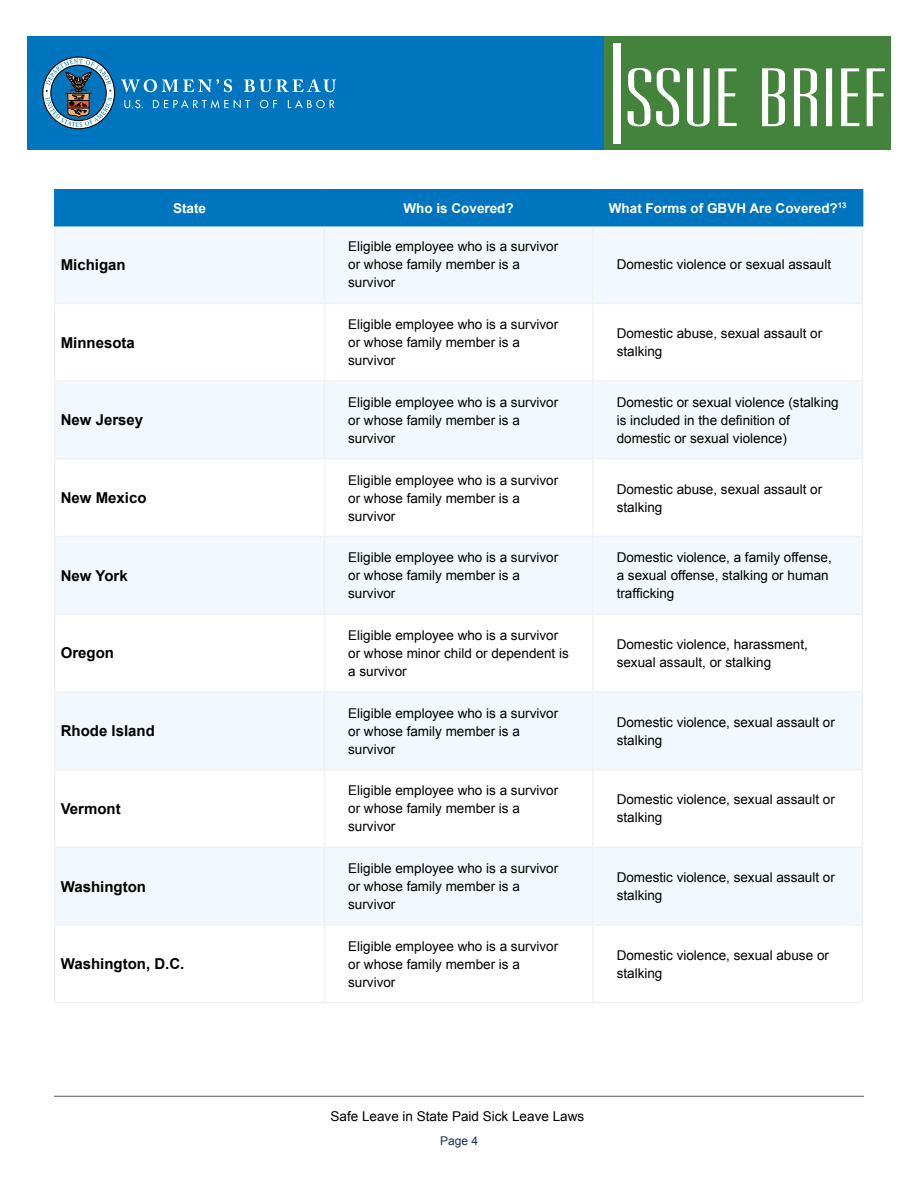
<style>
.page{position:relative;width:918px;height:1188px;background:#fff}
.page>*{position:absolute;margin:0;border:0;box-sizing:border-box;transform-origin:0 0}
.Table_Header_Bold{font:700 15px "Arial";color:#000}
.Table_Body_Text{font:13.5px/18px "Arial";color:#000}
.t1{font:700 13.5px "Arial";color:#fff}
.t2{font:12px "Arial";color:#192e5d}
</style>
<div class="page">
<hr style="left:54px;top:1096px;width:810px;height:1px;background:#59585b">
<div style="left:597px;top:36px;width:294px;height:114px;background:#43833c"></div>
<div style="left:27px;top:36px;width:576px;height:114px;background:#0075bf"></div>
<svg style="left:121px;top:79px;width:215px;height:30px"></svg>
<div style="left:42px;top:57px;width:73px;height:72px;border:1px solid #000;border-radius:50%"></div>
<svg style="left:46px;top:59px;width:66px;height:68px"></svg>
<svg style="left:762px;top:68px;width:123px;height:58px"></svg>
<svg style="left:628px;top:68px;width:109px;height:58px"></svg>
<div style="left:613px;top:43px;width:8px;height:101px;background:#fff"></div>
<div style="left:56px;top:190px;width:806px;height:35px;background:#0075bf"></div>
<div style="left:56px;top:226px;width:806px;height:77px;background:#f2f8fd"></div>
<svg style="left:56px;top:382px;width:806px;height:542px;fill:#f2f8fd"></svg>
<hr style="left:54px;top:226px;width:2px;height:77px;background:#f1f1f2">
<hr style="left:54px;top:303px;width:270px;height:1px;background:#f1f1f2">
<hr style="left:54px;top:304px;width:2px;height:76px;background:#f1f1f2">
<hr style="left:324px;top:303px;width:269px;height:1px;background:#f1f1f2">
<hr style="left:593px;top:303px;width:270px;height:1px;background:#f1f1f2">
<hr style="left:54px;top:380px;width:270px;height:2px;background:#f1f1f2">
<hr style="left:54px;top:382px;width:2px;height:76px;background:#f1f1f2">
<hr style="left:324px;top:380px;width:269px;height:2px;background:#f1f1f2">
<hr style="left:593px;top:380px;width:270px;height:2px;background:#f1f1f2">
<hr style="left:54px;top:458px;width:270px;height:2px;background:#f1f1f2">
<hr style="left:54px;top:460px;width:2px;height:76px;background:#f1f1f2">
<hr style="left:324px;top:458px;width:269px;height:2px;background:#f1f1f2">
<hr style="left:593px;top:458px;width:270px;height:2px;background:#f1f1f2">
<hr style="left:54px;top:536px;width:270px;height:1px;background:#f1f1f2">
<hr style="left:54px;top:537px;width:2px;height:76px;background:#f1f1f2">
<hr style="left:324px;top:536px;width:269px;height:1px;background:#f1f1f2">
<hr style="left:593px;top:536px;width:270px;height:1px;background:#f1f1f2">
<hr style="left:54px;top:613px;width:270px;height:2px;background:#f1f1f2">
<hr style="left:54px;top:615px;width:2px;height:76px;background:#f1f1f2">
<hr style="left:324px;top:613px;width:269px;height:2px;background:#f1f1f2">
<hr style="left:593px;top:613px;width:270px;height:2px;background:#f1f1f2">
<hr style="left:54px;top:691px;width:270px;height:2px;background:#f1f1f2">
<hr style="left:54px;top:693px;width:2px;height:76px;background:#f1f1f2">
<hr style="left:324px;top:691px;width:269px;height:2px;background:#f1f1f2">
<hr style="left:593px;top:691px;width:270px;height:2px;background:#f1f1f2">
<hr style="left:54px;top:769px;width:270px;height:1px;background:#f1f1f2">
<hr style="left:54px;top:770px;width:2px;height:76px;background:#f1f1f2">
<hr style="left:324px;top:769px;width:269px;height:1px;background:#f1f1f2">
<hr style="left:593px;top:769px;width:270px;height:1px;background:#f1f1f2">
<hr style="left:54px;top:846px;width:270px;height:2px;background:#f1f1f2">
<hr style="left:54px;top:848px;width:2px;height:76px;background:#f1f1f2">
<hr style="left:324px;top:846px;width:269px;height:2px;background:#f1f1f2">
<hr style="left:593px;top:846px;width:270px;height:2px;background:#f1f1f2">
<hr style="left:54px;top:924px;width:270px;height:2px;background:#f1f1f2">
<hr style="left:54px;top:926px;width:2px;height:76px;background:#f1f1f2">
<hr style="left:324px;top:924px;width:269px;height:2px;background:#f1f1f2">
<hr style="left:593px;top:924px;width:270px;height:2px;background:#f1f1f2">
<hr style="left:54px;top:1002px;width:270px;height:1px;background:#f1f1f2">
<hr style="left:324px;top:1002px;width:269px;height:1px;background:#f1f1f2">
<hr style="left:593px;top:1002px;width:270px;height:1px;background:#f1f1f2">
<hr style="left:324px;top:226px;width:1px;height:77px;background:#f1f1f2">
<hr style="left:592px;top:226px;width:2px;height:77px;background:#f1f1f2">
<hr style="left:862px;top:226px;width:1px;height:77px;background:#f1f1f2">
<hr style="left:324px;top:304px;width:1px;height:76px;background:#f1f1f2">
<hr style="left:592px;top:304px;width:2px;height:76px;background:#f1f1f2">
<hr style="left:862px;top:304px;width:1px;height:76px;background:#f1f1f2">
<hr style="left:324px;top:382px;width:1px;height:76px;background:#f1f1f2">
<hr style="left:592px;top:382px;width:2px;height:76px;background:#f1f1f2">
<hr style="left:862px;top:382px;width:1px;height:76px;background:#f1f1f2">
<hr style="left:324px;top:460px;width:1px;height:76px;background:#f1f1f2">
<hr style="left:592px;top:460px;width:2px;height:76px;background:#f1f1f2">
<hr style="left:862px;top:460px;width:1px;height:76px;background:#f1f1f2">
<hr style="left:324px;top:537px;width:1px;height:76px;background:#f1f1f2">
<hr style="left:592px;top:537px;width:2px;height:76px;background:#f1f1f2">
<hr style="left:862px;top:537px;width:1px;height:76px;background:#f1f1f2">
<hr style="left:324px;top:615px;width:1px;height:76px;background:#f1f1f2">
<hr style="left:592px;top:615px;width:2px;height:76px;background:#f1f1f2">
<hr style="left:862px;top:615px;width:1px;height:76px;background:#f1f1f2">
<hr style="left:324px;top:693px;width:1px;height:76px;background:#f1f1f2">
<hr style="left:592px;top:693px;width:2px;height:76px;background:#f1f1f2">
<hr style="left:862px;top:693px;width:1px;height:76px;background:#f1f1f2">
<hr style="left:324px;top:770px;width:1px;height:76px;background:#f1f1f2">
<hr style="left:592px;top:770px;width:2px;height:76px;background:#f1f1f2">
<hr style="left:862px;top:770px;width:1px;height:76px;background:#f1f1f2">
<hr style="left:324px;top:848px;width:1px;height:76px;background:#f1f1f2">
<hr style="left:592px;top:848px;width:2px;height:76px;background:#f1f1f2">
<hr style="left:862px;top:848px;width:1px;height:76px;background:#f1f1f2">
<hr style="left:324px;top:926px;width:1px;height:76px;background:#f1f1f2">
<hr style="left:592px;top:926px;width:2px;height:76px;background:#f1f1f2">
<hr style="left:862px;top:926px;width:1px;height:76px;background:#f1f1f2">
<hr style="left:54px;top:189px;width:270px;height:1px;background:#0075bf">
<hr style="left:54px;top:190px;width:2px;height:35px;background:#0075bf">
<hr style="left:324px;top:189px;width:269px;height:1px;background:#0075bf">
<hr style="left:593px;top:189px;width:270px;height:1px;background:#0075bf">
<hr style="left:862px;top:190px;width:1px;height:35px;background:#0075bf">
<hr style="left:54px;top:225px;width:270px;height:1px;background:#0075bf">
<hr style="left:324px;top:225px;width:269px;height:1px;background:#0075bf">
<hr style="left:593px;top:225px;width:270px;height:1px;background:#0075bf">
<p class="Table_Header_Bold" style="left:61px;top:255px;width:67px">Michigan</p>
<p class="Table_Header_Bold" style="left:61px;top:333px;width:76px">Minnesota</p>
<p class="Table_Header_Bold" style="left:61px;top:410px;width:84px">New Jersey</p>
<p class="Table_Header_Bold" style="left:61px;top:488px;width:87px">New Mexico</p>
<p class="Table_Header_Bold" style="left:61px;top:566px;width:68px">New York</p>
<p class="Table_Header_Bold" style="left:61px;top:643px;width:55px">Oregon</p>
<p class="Table_Header_Bold" style="left:61px;top:721px;width:96px">Rhode Island</p>
<p class="Table_Header_Bold" style="left:61px;top:799px;width:62px">Vermont</p>
<p class="Table_Header_Bold" style="left:61px;top:876px;width:87px">Washington</p>
<p class="t1" style="left:173px;top:199px;width:35px">State</p>
<p class="t1" style="left:404px;top:199px;width:112px">Who is Covered?</p>
<p class="t1" style="left:609px;top:199px;width:239px">What Forms of GBVH Are Covered?<sup>13</sup></p>
<p class="Table_Body_Text" style="left:348px;top:238px;width:212px">Eligible employee who is a survivor or whose family member is a survivor</p>
<p class="Table_Body_Text" style="left:617px;top:256px;width:216px">Domestic violence or sexual assault</p>
<p class="Table_Body_Text" style="left:348px;top:316px;width:212px">Eligible employee who is a survivor or whose family member is a survivor</p>
<p class="Table_Body_Text" style="left:617px;top:325px;width:207px">Domestic abuse, sexual assault or stalking</p>
<p class="Table_Body_Text" style="left:348px;top:393px;width:212px">Eligible employee who is a survivor or whose family member is a survivor</p>
<p class="Table_Body_Text" style="left:617px;top:393px;width:224px">Domestic or sexual violence (stalking is included in the definition of domestic or sexual violence)</p>
<p class="Table_Body_Text" style="left:348px;top:471px;width:212px">Eligible employee who is a survivor or whose family member is a survivor</p>
<p class="Table_Body_Text" style="left:617px;top:480px;width:207px">Domestic abuse, sexual assault or stalking</p>
<p class="Table_Body_Text" style="left:348px;top:549px;width:212px">Eligible employee who is a survivor or whose family member is a survivor</p>
<p class="Table_Body_Text" style="left:617px;top:549px;width:217px">Domestic violence, a family offense, a sexual offense, stalking or human trafficking</p>
<p class="Table_Body_Text" style="left:348px;top:626px;width:222px">Eligible employee who is a survivor or whose minor child or dependent is a survivor</p>
<p class="Table_Body_Text" style="left:617px;top:635px;width:193px">Domestic violence, harassment, sexual assault, or stalking</p>
<p class="Table_Body_Text" style="left:348px;top:704px;width:212px">Eligible employee who is a survivor or whose family member is a survivor</p>
<p class="Table_Body_Text" style="left:617px;top:713px;width:220px">Domestic violence, sexual assault or stalking</p>
<p class="Table_Body_Text" style="left:348px;top:782px;width:212px">Eligible employee who is a survivor or whose family member is a survivor</p>
<p class="Table_Body_Text" style="left:617px;top:791px;width:220px">Domestic violence, sexual assault or stalking</p>
<p class="Table_Body_Text" style="left:348px;top:859px;width:212px">Eligible employee who is a survivor or whose family member is a survivor</p>
<p class="Table_Body_Text" style="left:617px;top:868px;width:220px">Domestic violence, sexual assault or stalking</p>
<p class="Table_Header_Bold" style="left:61px;top:954px;width:125px">Washington, D.C.</p>
<p class="Table_Body_Text" style="left:348px;top:937px;width:212px">Eligible employee who is a survivor or whose family member is a survivor</p>
<p class="Table_Body_Text" style="left:617px;top:946px;width:214px">Domestic violence, sexual abuse or stalking</p>
<p class="Table_Body_Text" style="left:331px;top:1107px;width:255px">Safe Leave in State Paid Sick Leave Laws</p>
<p class="t2" style="left:440px;top:1133px;width:40px">Page 4</p>
</div>
